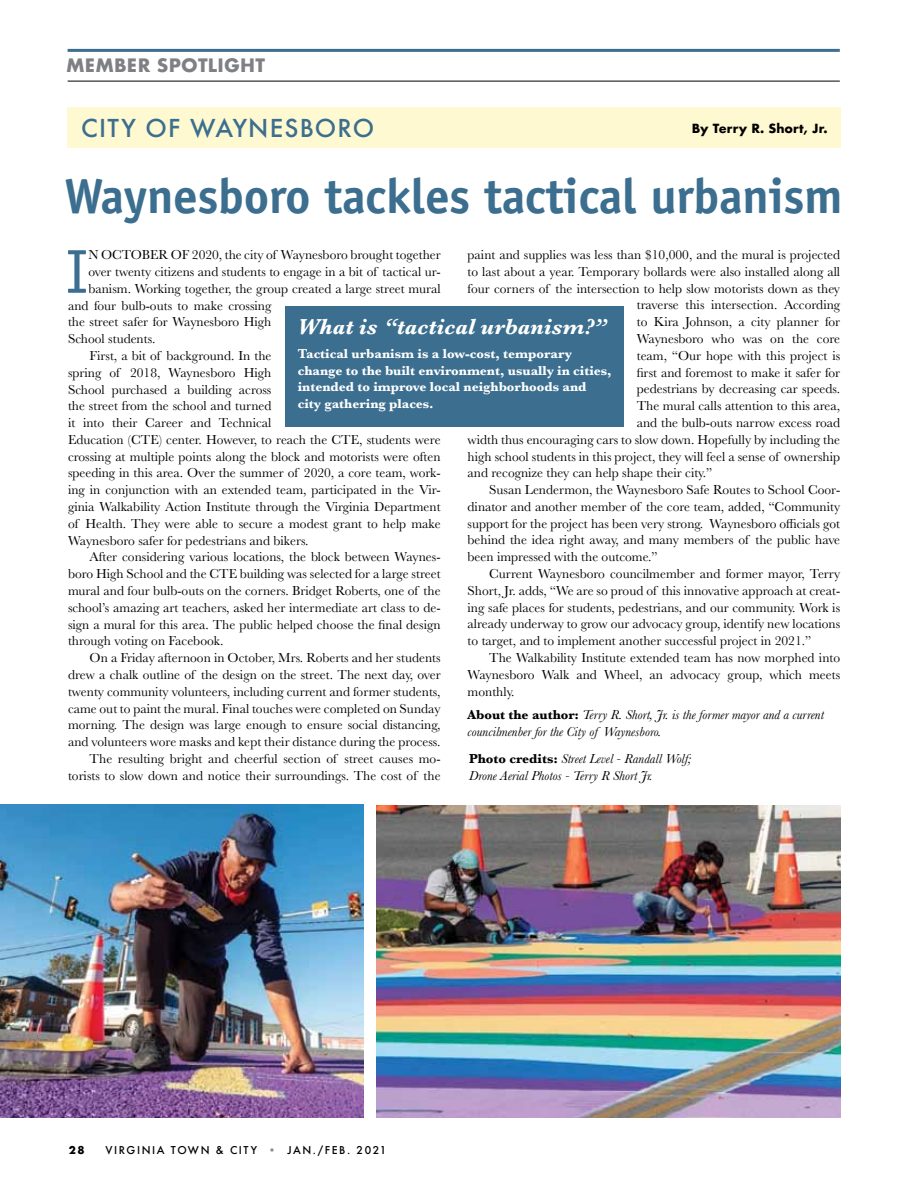
<style>
.page{position:relative;width:918px;height:1188px;background:#fff}
.page>*{position:absolute;margin:0;border:0;box-sizing:border-box;transform-origin:0 0}
.t1{font:62.1px "Officina Sans";color:#3b6e8f}
.t2{font:700 49.35px "Officina Sans";letter-spacing:-.01em;color:#3b6e8f}
.t3{font:500 24px "Futura";letter-spacing:.045em;color:#3b6e8f}
.t4{font:italic 700 22.5px "Baskerville";color:#fff}
.t5{font:700 18px "Futura";letter-spacing:.02em;color:#7e8083}
.t6{font:13.5px "Baskerville";color:#000}
.t7{font:italic 13.5px/16.8px "Baskerville";color:#000}
.t8{font:700 13.5px/16.8px "Baskerville";color:#fff}
.t9{font:700 12.3px "Futura";color:#000}
.t10{font:500 10.5px "Futura";letter-spacing:.15em;color:#000}
.t11{font:700 10.5px "Futura";color:#000}
.s1{font-weight:700;font-style:normal}
.s2{color:#9a8b7d}
</style>
<div class="page">
<div style="left:67px;top:108px;width:773px;height:40px;background:#fff9d1"></div>
<hr style="left:68px;top:81px;width:772px;height:1px;background:#000">
<hr style="left:68px;top:49px;width:772px;height:3px;background:#3b6e8f">
<div style="left:285px;top:306px;width:338px;height:121px;background:#3b6e8f"></div>
<img style="left:0;top:804px;width:363px;height:313px">
<img style="left:377px;top:805px;width:463px;height:312px">
<h3 class="t5" style="left:66px;top:53px;width:128px">Member spotl</h3>
<h3 class="t5" style="left:218px;top:53px;width:22px">ight</h3>
<h3 class="t3" style="left:146px;top:111px;width:190px">OF WAYN ES BORO</h3>
<h3 class="t3" style="left:81px;top:111px;width:31px">CITY</h3>
<p class="t9" style="left:692px;top:119px;width:138px">By Terry R. Short, Jr.</p>
<h2 class="t2" style="left:65px;top:165px;width:780px">Waynesboro tackles tactical urbanism</h2>
<p class="t6" style="left:468px;top:246px;width:374px">paint and supplies was less than $10,000, and the mural is projected</p>
<p class="t6" style="left:468px;top:263px;width:374px">to last about a year. Temporary bollards were also installed along all</p>
<p class="t6" style="left:468px;top:280px;width:374px">four corners of the intersection to help slow motorists down as they</p>
<p class="t6" style="left:637px;top:296px;width:205px">traverse this intersection. According</p>
<p class="t6" style="left:637px;top:313px;width:205px">to Kira Johnson, a city planner for</p>
<p class="t6" style="left:637px;top:330px;width:205px">Waynesboro who was on the core</p>
<p class="t6" style="left:637px;top:347px;width:205px">team, “Our hope with this project is</p>
<p class="t6" style="left:637px;top:364px;width:205px">first and foremost to make it safer for</p>
<p class="t6" style="left:637px;top:380px;width:205px">pedestrians by decreasing car speeds.</p>
<p class="t6" style="left:637px;top:397px;width:205px">The mural calls attention to this area,</p>
<p class="t6" style="left:637px;top:414px;width:205px">and the bulb-outs narrow excess road</p>
<p class="t6" style="left:468px;top:431px;width:374px">width thus encouraging cars to slow down. Hopefully by including the</p>
<p class="t6" style="left:468px;top:448px;width:374px">high school students in this project, they will feel a sense of ownership</p>
<p class="t6" style="left:468px;top:464px;width:246px">and recognize they can help shape their city.”</p>
<p class="t6" style="left:489px;top:481px;width:353px">Susan Lendermon, the Waynesboro Safe Routes to School Coor-</p>
<p class="t6" style="left:468px;top:498px;width:374px">dinator and another member of the core team, added, “Community</p>
<p class="t6" style="left:468px;top:515px;width:374px">support for the project has been very strong. Waynesboro officials got</p>
<p class="t6" style="left:468px;top:532px;width:374px">behind the idea right away, and many members of the public have</p>
<p class="t6" style="left:468px;top:548px;width:192px">been impressed with the outcome.”</p>
<p class="t6" style="left:489px;top:565px;width:353px">Current Waynesboro councilmember and former mayor, Terry</p>
<p class="t6" style="left:468px;top:582px;width:374px">Short, Jr. adds, “We are so proud of this innovative approach at creat-</p>
<p class="t6" style="left:468px;top:599px;width:374px">ing safe places for students, pedestrians, and our community. Work is</p>
<p class="t6" style="left:468px;top:615px;width:374px">already underway to grow our advocacy group, identify new locations</p>
<p class="t6" style="left:468px;top:632px;width:345px">to target, and to implement another successful project in 2021.”</p>
<p class="t6" style="left:489px;top:649px;width:352px">The Walkability Institute extended team has now morphed into</p>
<p class="t6" style="left:468px;top:666px;width:374px">Waynesboro Walk and Wheel, an advocacy group, which meets</p>
<p class="t6" style="left:468px;top:683px;width:48px">monthly.</p>
<p class="t7" style="left:468px;top:706px;width:358px"><span class="s1">About the author:</span> Terry R. Short, Jr. is the former mayor and a current councilmenber for the City of Waynesboro.</p>
<h1 class="t1" style="left:65px;top:235px;width:24px">I</h1>
<p class="t6" style="left:88px;top:246px;width:34px">n October</p>
<p class="t6" style="left:171px;top:246px;width:271px">of 2020, the city of Waynesboro brought together</p>
<p class="t6" style="left:88px;top:263px;width:354px">over twenty citizens and students to engage in a bit of tactical ur-</p>
<p class="t6" style="left:88px;top:280px;width:354px">banism. Working together, the group created a large street mural</p>
<p class="t6" style="left:68px;top:297px;width:205px">and four bulb-outs to make crossing</p>
<p class="t6" style="left:68px;top:313px;width:205px">the street safer for Waynesboro High</p>
<p class="t6" style="left:68px;top:330px;width:89px">School students.</p>
<p class="t6" style="left:90px;top:347px;width:183px">First, a bit of background. In the</p>
<p class="t6" style="left:68px;top:364px;width:205px">spring of 2018, Waynesboro High</p>
<p class="t6" style="left:68px;top:381px;width:205px">School purchased a building across</p>
<p class="t6" style="left:68px;top:397px;width:205px">the street from the school and turned</p>
<p class="t6" style="left:68px;top:414px;width:205px">it into their Career and Technical</p>
<p class="t6" style="left:68px;top:431px;width:374px">Education (CTE) center. However, to reach the CTE, students were</p>
<p class="t6" style="left:68px;top:448px;width:374px">crossing at multiple points along the block and motorists were often</p>
<p class="t6" style="left:68px;top:465px;width:374px">speeding in this area. Over the summer of 2020, a core team, work-</p>
<p class="t6" style="left:68px;top:481px;width:374px">ing in conjunction with an extended team, participated in the Vir-</p>
<p class="t6" style="left:68px;top:498px;width:374px">ginia Walkability Action Institute through the Virginia Department</p>
<p class="t6" style="left:68px;top:515px;width:374px">of Health. They were able to secure a modest grant to help make</p>
<p class="t6" style="left:68px;top:532px;width:242px">Waynesboro safer for pedestrians and bikers.</p>
<p class="t6" style="left:90px;top:548px;width:352px">After considering various locations, the block between Waynes-</p>
<p class="t6" style="left:68px;top:565px;width:374px">boro High School and the CTE building was selected for a large street</p>
<p class="t6" style="left:68px;top:582px;width:374px">mural and four bulb-outs on the corners. Bridget Roberts, one of the</p>
<p class="t6" style="left:68px;top:599px;width:374px">school’s amazing art teachers, asked her intermediate art class to de-</p>
<p class="t6" style="left:68px;top:616px;width:374px">sign a mural for this area. The public helped choose the final design</p>
<p class="t6" style="left:68px;top:632px;width:157px">through voting on Facebook.</p>
<p class="t6" style="left:90px;top:649px;width:352px">On a Friday afternoon in October, Mrs. Roberts and her students</p>
<p class="t6" style="left:68px;top:666px;width:374px">drew a chalk outline of the design on the street. The next day, over</p>
<p class="t6" style="left:68px;top:683px;width:374px">twenty community volunteers, including current and former students,</p>
<p class="t6" style="left:68px;top:700px;width:374px">came out to paint the mural. Final touches were completed on Sunday</p>
<p class="t6" style="left:68px;top:716px;width:374px">morning. The design was large enough to ensure social distancing,</p>
<p class="t6" style="left:68px;top:733px;width:374px">and volunteers wore masks and kept their distance during the process.</p>
<p class="t6" style="left:90px;top:750px;width:352px">The resulting bright and cheerful section of street causes mo-</p>
<p class="t6" style="left:68px;top:767px;width:374px">torists to slow down and notice their surroundings. The cost of the</p>
<h3 class="t4" style="left:298px;top:311px;width:311px">What is “tactical urbanism?”</h3>
<p class="t8" style="left:298px;top:345px;width:315px">Tactical urbanism is a low-cost, temporary change to the built environment, usually in cities, intended to improve local neighborhoods and city gathering places.</p>
<p class="t7" style="left:469px;top:751px;width:224px"><span class="s1">Photo credits:</span> Street Level - Randall Wolf;<br>Drone Aerial Photos - Terry R Short Jr.</p>
<p class="t11" style="left:69px;top:1143px;width:17px">28</p>
<p class="t10" style="left:106px;top:1143px;width:17px">VIRGINI</p>
<p class="t10" style="left:157px;top:1143px;width:32px">A TOWN</p>
<p class="t10" style="left:216px;top:1143px;width:30px">&amp; CITY</p>
<p class="t10" style="left:268px;top:1143px;width:120px"><span class="s2">•</span> JAN ./FEB . 2021</p>
</div>
